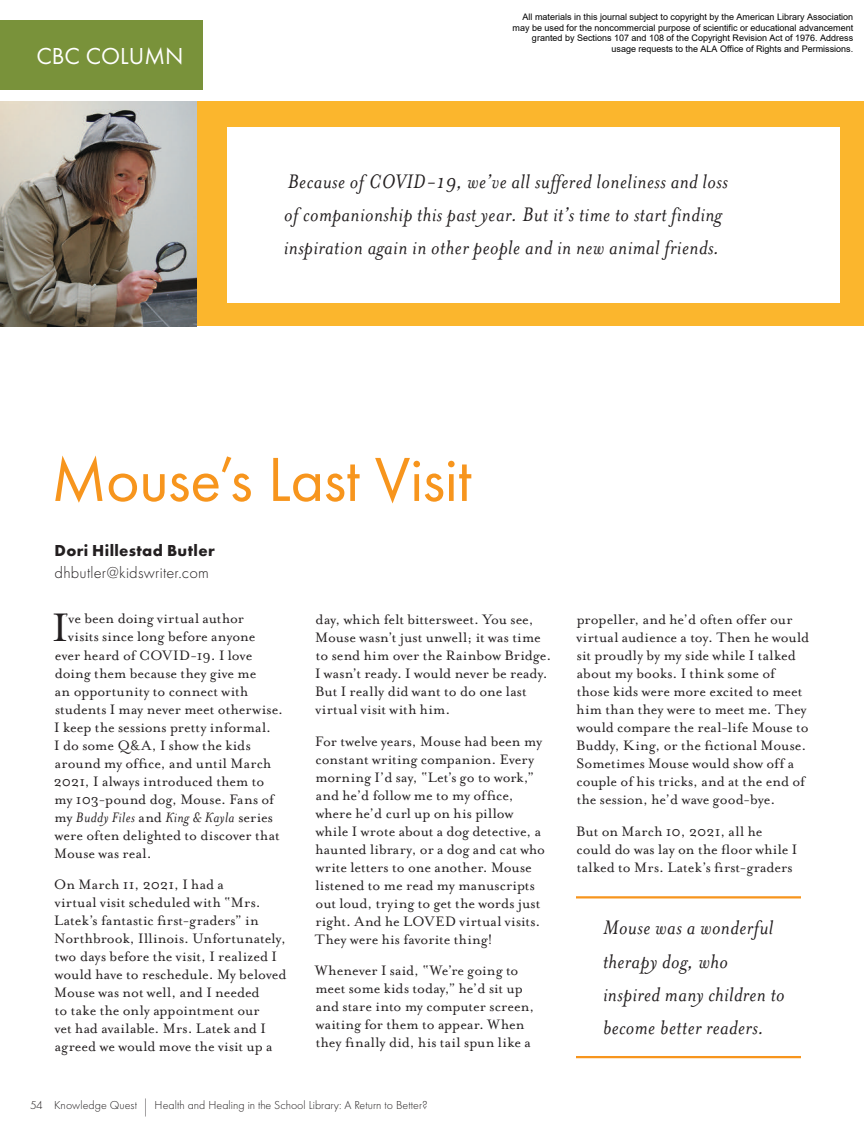
<style>
.page{position:relative;width:864px;height:1134px;background:#fff}
.page>*{position:absolute;margin:0;border:0;box-sizing:border-box;transform-origin:0 0}
.t1{font:64.5px "Futura PT";letter-spacing:-.01em;color:#f7951d}
.t2{font:45.75px "Mrs Eaves Roman";color:#231f20}
.t3{font:24px "Futura PT";color:#fff}
.t4{font:italic 22.5px/33px "Mrs Eaves";letter-spacing:.02em;color:#231f20}
.t5{font:300 16.5px "Futura PT";letter-spacing:.015em;color:#231f20}
.t6{font:700 16.5px "Futura PT";letter-spacing:.02em;color:#231f20}
.t7{font:15.75px/18px "Mrs Eaves Roman";letter-spacing:.005em;color:#231f20}
.t8{font:italic 15.75px "Mrs Eaves";letter-spacing:.025em;color:#231f20}
.t9{font:300 12px "Futura PT";letter-spacing:.005em;color:#231f20}
.t10{font:9px/10.8px "Arial";color:#000;text-align:right}
.s1{font-family:"Mrs Eaves Roman";font-style:normal}
.s2{font-size:18px}
</style>
<div class="page">
<div style="left:0;top:101px;width:864px;height:225px;background:#fbb62d"></div>
<div style="left:227px;top:127px;width:612px;height:176px;background:#fff"></div>
<div style="left:0;top:20px;width:202px;height:70px;background:#79923a"></div>
<img style="left:0;top:101px;width:197px;height:225px">
<hr style="left:576px;top:896px;width:225px;height:2px;background:#f7951d">
<hr style="left:576px;top:1056px;width:225px;height:2px;background:#f7951d">
<h3 class="t3" style="left:36px;top:42px;width:149px">CBC COLUMN</h3>
<p class="t10" style="left:513px;top:11px;width:342px">All materials in this journal subject to copyright by the American Library Association may be used for the noncommercial purpose of scientific or educational advancement granted by Sections 107 and 108 of the Copyright Revision Act of 1976. Address usage requests to the ALA Office of Rights and Permissions.</p>
<h3 class="t4" style="left:284px;top:165px;width:446px">Because of COVID-19, we’ve all suffered loneliness and loss of companionship this past year. But it’s time to start finding inspiration again in other people and in new animal friends.</h3>
<h1 class="t1" style="left:51px;top:441px;width:422px">Mouse’s Last Visit</h1>
<p class="t6" style="left:55px;top:539px;width:162px">Dori Hillestad Butler</p>
<p class="t5" style="left:55px;top:563px;width:156px">dhbutler@kidswriter.com</p>
<h2 class="t2" style="left:52px;top:603px;width:17px">I</h2>
<p class="t7" style="left:65px;top:610px;width:180px">’ve been doing virtual author</p>
<p class="t7" style="left:68px;top:628px;width:189px">visits since long before anyone</p>
<p class="t7" style="left:55px;top:646px;width:199px">ever heard of COVID-19. I love</p>
<p class="t7" style="left:55px;top:664px;width:203px">doing them because they give me</p>
<p class="t7" style="left:55px;top:682px;width:195px">an opportunity to connect with</p>
<p class="t7" style="left:55px;top:700px;width:230px">students I may never meet otherwise.</p>
<p class="t7" style="left:54px;top:718px;width:218px">I keep the sessions pretty informal.</p>
<p class="t7" style="left:54px;top:736px;width:198px">I do some Q&amp;A, I show the kids</p>
<p class="t7" style="left:55px;top:754px;width:218px">around my office, and until March</p>
<p class="t7" style="left:54px;top:772px;width:212px">2021, I always introduced them to</p>
<p class="t7" style="left:54px;top:790px;width:221px">my 103-pound dog, Mouse. Fans of</p>
<p class="t8" style="left:54px;top:808px;width:220px"><span class="s1">my</span> Buddy Files <span class="s1">and</span> King &amp; Kayla <span class="s1">series</span></p>
<p class="t7" style="left:54px;top:826px;width:227px">were often delighted to discover that<br>Mouse was real.</p>
<p class="t7" style="left:54px;top:876px;width:234px">On March 11, 2021, I had a<br>virtual visit scheduled with “Mrs.<br>Latek’s fantastic first-graders” in Northbrook, Illinois. Unfortunately, two days before the visit, I realized I would have to reschedule. My beloved Mouse was not well, and I needed<br>to take the only appointment our<br>vet had available. Mrs. Latek and I agreed we would move the visit up a</p>
<p class="t7" style="left:315px;top:611px;width:238px">day, which felt bittersweet. You see, Mouse wasn’t just unwell; it was time to send him over the Rainbow Bridge.<br>I wasn’t ready. I would never be ready.<br>But I really did want to do one last virtual visit with him.</p>
<p class="t7" style="left:315px;top:732px;width:232px">For twelve years, Mouse had been my constant writing companion. Every morning I’d say, “Let’s go to work,” and he’d follow me to my office, where he’d curl up on his pillow while I wrote about a dog detective, a haunted library, or a dog and cat who write letters to one another. Mouse listened to me read my manuscripts out loud, trying to get the words just right. And he LOVED virtual visits.<br>They were his favorite thing!</p>
<p class="t7" style="left:315px;top:962px;width:221px">Whenever I said, “We’re going to meet some kids today,” he’d sit up and stare into my computer screen, waiting for them to appear. When they finally did, his tail spun like a</p>
<p class="t9" style="left:30px;top:1098px;width:399px">54 Knowledge Quest <span class="s2">|</span> Health and Healing in the School Library: A Return to Better?</p>
<p class="t7" style="left:576px;top:611px;width:235px">propeller, and he’d often offer our virtual audience a toy. Then he would sit proudly by my side while I talked about my books. I think some of those kids were more excited to meet him than they were to meet me. They would compare the real-life Mouse to Buddy, King, or the fictional Mouse.<br>Sometimes Mouse would show off a couple of his tricks, and at the end of the session, he’d wave good-bye.</p>
<p class="t7" style="left:576px;top:822px;width:223px">But on March 10, 2021, all he could do was lay on the floor while I talked to Mrs. Latek’s first-graders</p>
<h3 class="t4" style="left:603px;top:912px;width:183px">Mouse was a wonderful therapy dog, who inspired many children to become better readers.</h3>
</div>
